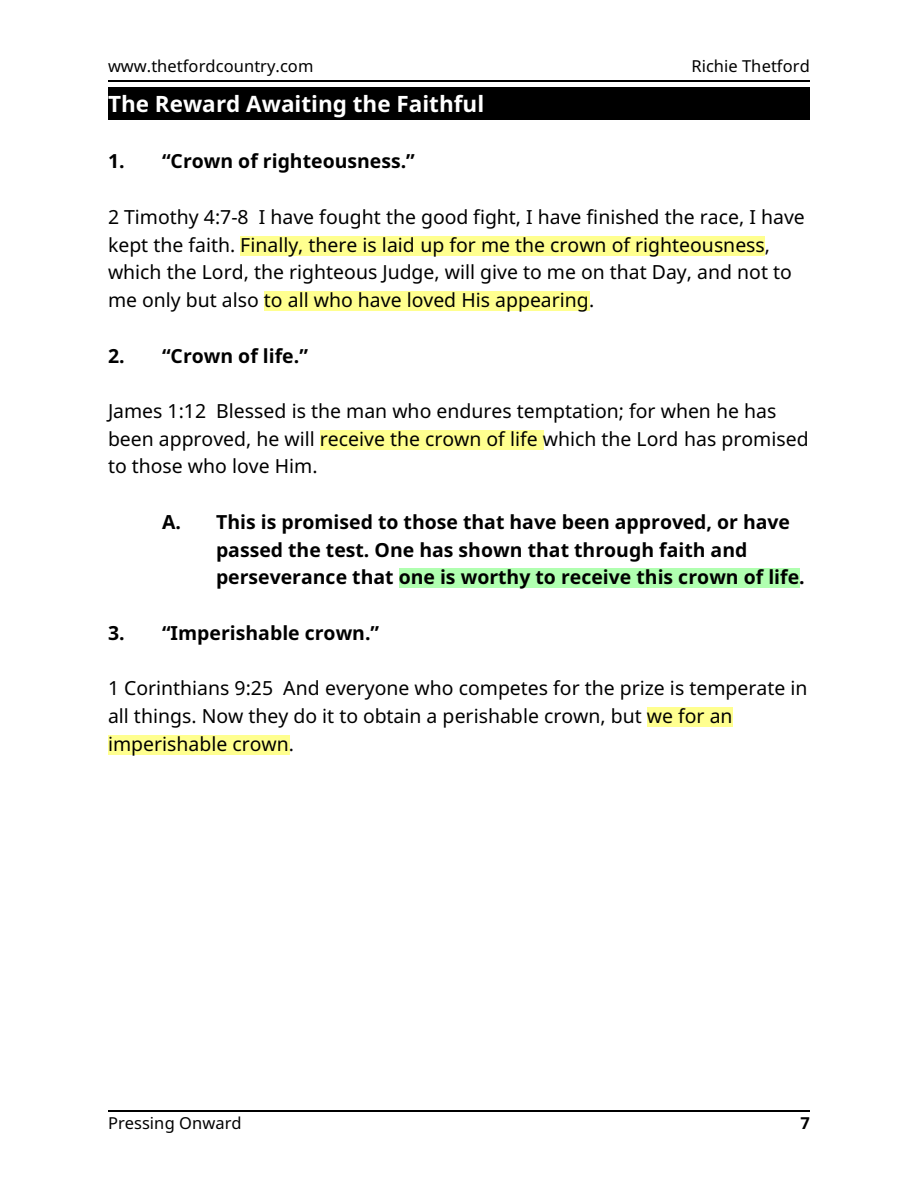
<style>
.page{position:relative;width:918px;height:1188px;background:#fff}
.page>*{position:absolute;margin:0;border:0;box-sizing:border-box;transform-origin:0 0}
.t1{font:700 22.5px "Noto Sans";color:#fff}
.t2{font:19.5px/27.8px "Noto Sans";color:#000}
.t3{font:700 19.5px/27.8px "Noto Sans";color:#000}
.t4{font:16.5px "Noto Sans";color:#000}
.t5{font:700 16.5px "Noto Sans";color:#000}
</style>
<div class="page">
<hr style="left:109px;top:80px;width:701px;height:2px;background:#000">
<div style="left:108px;top:88px;width:702px;height:32px;background:#000"></div>
<div style="left:240px;top:236px;width:525px;height:20px;background:#ffff8f"></div>
<div style="left:264px;top:292px;width:325px;height:19px;background:#ffff8f"></div>
<div style="left:320px;top:430px;width:223px;height:20px;background:#ffff8f"></div>
<div style="left:399px;top:569px;width:400px;height:19px;background:#b0ffb0"></div>
<div style="left:647px;top:707px;width:86px;height:20px;background:#ffff8f"></div>
<div style="left:108px;top:735px;width:181px;height:19px;background:#ffff8f"></div>
<hr style="left:108px;top:1110px;width:702px;height:1px;background:#000">
<p class="t4" style="left:108px;top:54px;width:207px">www.thetfordcountry.com</p>
<p class="t4" style="left:692px;top:54px;width:120px">Richie Thetford</p>
<p class="t1" style="left:108px;top:88px;width:378px">The Reward Awaiting the Faithful</p>
<p class="t3" style="left:108px;top:147px;width:308px">1. “Crown of righteousness.”</p>
<p class="t2" style="left:108px;top:202px;width:698px">2 Timothy 4:7-8 I have fought the good fight, I have finished the race, I have kept the faith. Finally, there is laid up for me the crown of righteousness, which the Lord, the righteous Judge, will give to me on that Day, and not to me only but also to all who have loved His appearing.</p>
<p class="t3" style="left:108px;top:341px;width:201px">2. “Crown of life.”</p>
<p class="t2" style="left:108px;top:397px;width:702px">James 1:12 Blessed is the man who endures temptation; for when he has been approved, he will receive the crown of life which the Lord has promised to those who love Him.</p>
<p class="t3" style="left:216px;top:507px;width:590px;text-indent:-54px">A. This is promised to those that have been approved, or have passed the test. One has shown that through faith and perseverance that one is worthy to receive this crown of life.</p>
<p class="t3" style="left:108px;top:618px;width:273px">3. “Imperishable crown.”</p>
<p class="t2" style="left:108px;top:674px;width:701px">1 Corinthians 9:25 And everyone who competes for the prize is temperate in all things. Now they do it to obtain a perishable crown, but we for an imperishable crown.</p>
<p class="t4" style="left:108px;top:1112px;width:135px">Pressing Onward</p>
<p class="t5" style="left:800px;top:1112px;width:11px">7</p>
</div>
